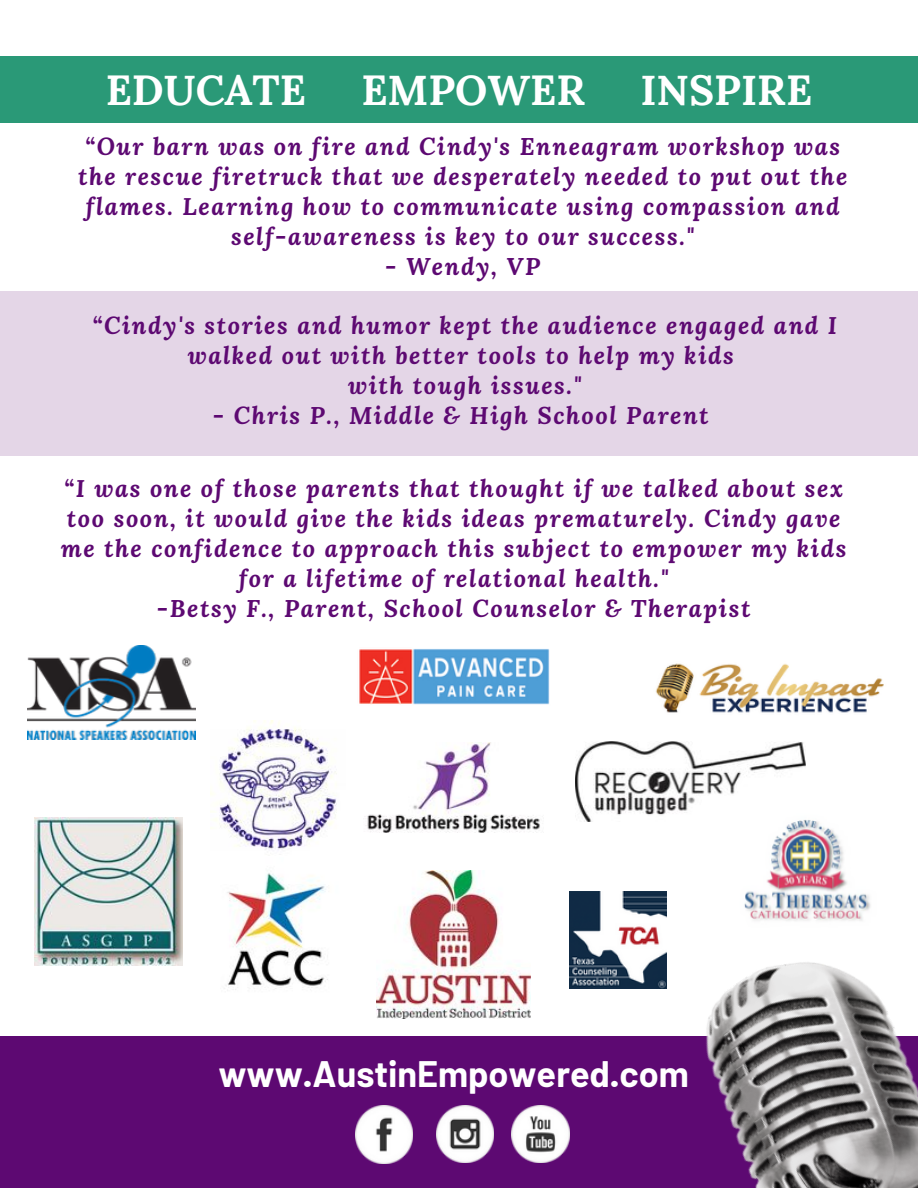
<style>
.page{position:relative;width:918px;height:1188px;background:#fff}
.page>*{position:absolute;margin:0;border:0;box-sizing:border-box;transform-origin:0 0}
.t1{font:700 42px "Lora";color:#fff}
.t2{font:700 36px "Barlow";color:#fff}
.t3{font:italic 700 24px/30px "Lora";letter-spacing:.065em;color:#5d0972;text-align:center}
</style>
<div class="page">
<div style="left:0;top:291px;width:918px;height:164px;background:#e4d6e7"></div>
<div style="left:0;top:56px;width:918px;height:67px;background:#2a9977"></div>
<img style="left:34px;top:817px;width:149px;height:149px">
<img style="left:227px;top:873px;width:101px;height:117px">
<img style="left:377px;top:870px;width:154px;height:149px">
<img style="left:210px;top:721px;width:127px;height:129px">
<img style="left:570px;top:892px;width:96px;height:96px">
<img style="left:367px;top:743px;width:173px;height:90px">
<img style="left:576px;top:741px;width:229px;height:80px">
<img style="left:27px;top:645px;width:169px;height:95px">
<img style="left:625px;top:663px;width:259px;height:87px">
<img style="left:727px;top:813px;width:144px;height:108px">
<div style="left:0;top:1036px;width:918px;height:152px;background:#5d0972"></div>
<img style="left:355px;top:1106px;width:58px;height:57px">
<img style="left:436px;top:1105px;width:57px;height:58px">
<img style="left:512px;top:1105px;width:57px;height:58px">
<img style="left:654px;top:921px;width:264px;height:267px">
<img style="left:359px;top:649px;width:191px;height:56px">
<h1 class="t1" style="left:106px;top:63px;width:202px">EDUCATE</h1>
<h1 class="t1" style="left:361px;top:63px;width:225px">EMPOWER</h1>
<h1 class="t1" style="left:640px;top:63px;width:173px">INSPIRE</h1>
<p class="t3" style="left:78px;top:131px;width:771px">“Our barn was on fire and Cindy's Enneagram workshop was the rescue firetruck that we desperately needed to put out the flames. Learning how to communicate using compassion and self-awareness is key to our success."</p>
<p class="t3" style="left:385px;top:251px;width:156px">- Wendy, VP</p>
<p class="t3" style="left:93px;top:310px;width:746px">“Cindy's stories and humor kept the audience engaged and I walked out with better tools to help my kids<br>with tough issues."</p>
<p class="t3" style="left:213px;top:400px;width:497px">- Chris P., Middle &amp; High School Parent</p>
<p class="t3" style="left:61px;top:473px;width:787px">“I was one of those parents that thought if we talked about sex too soon, it would give the kids ideas prematurely. Cindy gave me the confidence to approach this subject to empower my kids for a lifetime of relational health."<br>-Betsy F., Parent, School Counselor &amp; Therapist</p>
<h2 class="t2" style="left:218px;top:1051px;width:472px">www.AustinEmpowered.com</h2>
</div>
